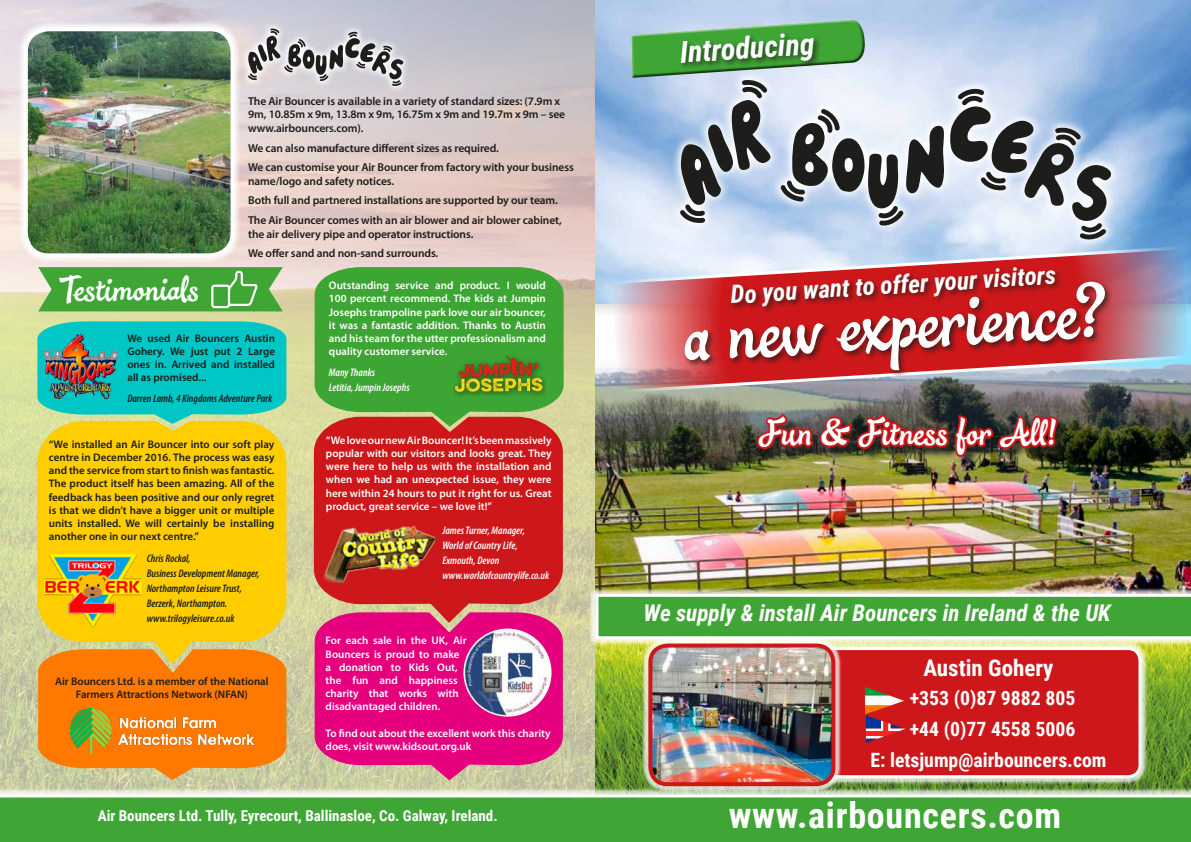
<style>
.page{position:relative;width:1191px;height:842px;background:#fff}
.page>*{position:absolute;margin:0;border:0;box-sizing:border-box;transform-origin:0 0}
.t1{font:78px "Ollie";color:#fff}
.t2{font:37.8px "Ollie";color:#fff}
.t3{font:700 36px "Roboto Condensed";letter-spacing:.02em;color:#fff}
.t4{font:36px "Ollie";color:#fff}
.t5{font:italic 700 30px "Roboto Condensed";color:#fff}
.t6{font:italic 700 25px "Roboto Condensed";color:#fff}
.t7{font:italic 700 23px "Roboto Condensed";color:#fff}
.t8{font:700 23px "Roboto Condensed";color:#fff}
.t9{font:700 19.7px/30.9px "Roboto Condensed";color:#fff;text-align:center}
.t10{font:700 15px "Roboto Condensed";color:#fff}
.t11{font:600 11.5px/19.5px "Myriad Pro";letter-spacing:-.01em;color:#1d1d1b}
.t12{font:600 11px/13.2px "Myriad Pro";color:#fff;text-align:justify}
.t13{font:600 11px/13.2px "Myriad Pro";color:#1d1d1b;text-align:justify}
.t14{font:italic 600 condensed 11px/15px "Myriad Pro";color:#1d1d1b}
.t15{font:italic 600 condensed 11px/15px "Myriad Pro";color:#fff}
</style>
<div class="page">
<img style="left:0;top:0;width:595px;height:788px">
<img style="left:595px;top:0;width:596px;height:788px">
<img style="left:595px;top:304px;width:596px;height:283px">
<img style="left:608px;top:245px;width:583px;height:149px">
<div style="left:682px;top:265px;width:431px;height:113px;background:#1d1d1b;opacity:.75"></div>
<div style="left:758px;top:416px;width:311px;height:53px;background:#1d1d1b;opacity:.75"></div>
<img style="left:755px;top:395px;width:304px;height:75px">
<div style="left:753px;top:640px;width:395px;height:145px;background:#fff;opacity:.75"></div>
<div style="left:761px;top:649px;width:379px;height:128px;background:#cd171a;border-radius:12px"></div>
<div style="left:760px;top:647px;width:381px;height:131px;border:3px solid #fff;border-radius:12px"></div>
<div style="left:589px;top:587px;width:602px;height:59px;background:#fff;opacity:.75"></div>
<svg style="left:595px;top:594px;width:596px;height:45px;background:#55af4c"></svg>
<svg style="left:865px;top:687px;width:40px;height:56px"></svg>
<div style="left:0;top:788px;width:1191px;height:54px;background:#fff;opacity:.75"></div>
<svg style="left:0;top:794px;width:1191px;height:48px;background:#4cab43"></svg>
<div style="left:642px;top:637px;width:200px;height:156px;background:#fff;opacity:.75"></div>
<img style="left:650px;top:645px;width:183px;height:139px">
<div style="left:648px;top:643px;width:187px;height:143px;border:4px solid #cd171a;border-radius:17px"></div>
<svg style="left:670px;top:70px;width:451px;height:180px;background:#c1d6ef"></svg>
<svg style="left:680px;top:80px;width:430px;height:159px;background:#a5b0bd"></svg>
<svg style="left:628px;top:18px;width:240px;height:62px;background:#88be97"></svg>
<div style="left:679px;top:31px;width:142px;height:40px;background:#1d1d1b;opacity:.75"></div>
<div style="left:17px;top:21px;width:224px;height:243px;background:#fff;opacity:.75"></div>
<img style="left:27px;top:29px;width:205px;height:226px">
<div style="left:24px;top:27px;width:210px;height:230px;border:4px solid #fff;border-radius:23px"></div>
<svg style="left:240px;top:21px;width:171px;height:73px;background:#d3cfd6"></svg>
<svg style="left:248px;top:29px;width:155px;height:57px;background:#adabaf"></svg>
<svg style="left:37px;top:424px;width:249px;height:240px;background:#fccd0a"></svg>
<svg style="left:37px;top:321px;width:249px;height:103px;background:#22c9bc"></svg>
<svg style="left:315px;top:267px;width:248px;height:150px;background:#47a83a"></svg>
<svg style="left:38px;top:649px;width:248px;height:131px;background:#f6871a"></svg>
<svg style="left:314px;top:417px;width:249px;height:206px;background:#cd2624"></svg>
<svg style="left:315px;top:612px;width:248px;height:168px;background:#e21c81"></svg>
<svg style="left:38px;top:267px;width:245px;height:44px;background:#4fab44"></svg>
<img style="left:44px;top:554px;width:97px;height:73px">
<img style="left:323px;top:526px;width:112px;height:57px">
<img style="left:70px;top:709px;width:184px;height:45px">
<img style="left:463px;top:628px;width:88px;height:89px;border-radius:44px">
<img style="left:43px;top:329px;width:75px;height:75px">
<img style="left:454px;top:355px;width:92px;height:40px">
<p class="t11" style="left:248px;top:94px;width:318px;line-height:13.8px">The Air Bouncer is available in a variety of standard sizes: (7.9m x<br>9m, 10.85m x 9m, 13.8m x 9m, 16.75m x 9m and 19.7m x 9m – see www.airbouncers.com).</p>
<p class="t11" style="left:248px;top:138px;width:327px">We can also manufacture different sizes as required.<br>We can customise your Air Bouncer from factory with your business</p>
<p class="t11" style="left:248px;top:172px;width:315px">name/logo and safety notices.<br>Both full and partnered installations are supported by our team.<br>The Air Bouncer comes with an air blower and air blower cabinet,</p>
<p class="t11" style="left:248px;top:224px;width:227px">the air delivery pipe and operator instructions.<br>We offer sand and non-sand surrounds.</p>
<h3 class="t4" style="left:59px;top:268px;width:142px">Testimonials</h3>
<p class="t13" style="left:127px;top:331px;width:149px">We used Air Bouncers Austin Gohery. We just put 2 Large ones in. Arrived and installed all as promised...</p>
<p class="t14" style="left:127px;top:391px;width:146px">Darren Lamb, 4 Kingdoms Adventure Park</p>
<p class="t13" style="left:49px;top:438px;width:227px">“We installed an Air Bouncer into our soft play centre in December 2016. The process was easy and the service from start to finish was fantastic.<br>The product itself has been amazing. All of the feedback has been positive and our only regret is that we didn’t have a bigger unit or multiple units installed. We will certainly be installing another one in our next centre.”</p>
<p class="t14" style="left:147px;top:551px;width:115px">Chris Rockal,<br>Business Development Manager,<br>Northampton Leisure Trust,<br>Berzerk, Northampton. www.trilogyleisure.co.uk</p>
<p class="t13" style="left:55px;top:674px;width:215px;text-align:center">Air Bouncers Ltd. is a member of the National<br>Farmers Attractions Network (NFAN)</p>
<p class="t12" style="left:329px;top:279px;width:218px">Outstanding service and product. I would 100 percent recommend. The kids at Jumpin Josephs trampoline park love our air bouncer, it was a fantastic addition. Thanks to Austin and his team for the utter professionalism and quality customer service.</p>
<p class="t15" style="left:329px;top:365px;width:82px">Many Thanks<br>Letitia, Jumpin Josephs</p>
<p class="t12" style="left:326px;top:434px;width:227px">“We love our new Air Bouncer! It’s been massively popular with our visitors and looks great. They were here to help us with the installation and when we had an unexpected issue, they were here within 24 hours to put it right for us. Great product, great service – we love it!”</p>
<p class="t15" style="left:442px;top:523px;width:108px">James Turner, Manager,<br>World of Country Life,<br>Exmouth, Devon www.worldofcountrylife.co.uk</p>
<p class="t12" style="left:325px;top:634px;width:143px;text-align:left">For each sale in the UK, Air<br>Bouncers is proud to make a donation to Kids Out, the fun and happiness charity that works with disadvantaged children.</p>
<p class="t12" style="left:325px;top:727px;width:227px">To find out about the excellent work this charity does, visit www.kidsout.org.uk</p>
<h3 class="t5" style="left:678px;top:31px;width:136px;rotate:-4deg">Introducing</h3>
<h3 class="t6" style="left:729px;top:275px;width:327px;rotate:-3deg">Do you want to offer your visitors</h3>
<h1 class="t1" style="left:681px;top:292px;width:425px;rotate:-4deg">a new experience?</h1>
<h2 class="t2" style="left:758px;top:410px;width:298px">Fun &amp; Fitness for All!</h2>
<h3 class="t7" style="left:643px;top:597px;width:468px">We supply &amp; install Air Bouncers in Ireland &amp; the UK</h3>
<h3 class="t8" style="left:923px;top:651px;width:132px">Austin Gohery</h3>
<h3 class="t9" style="left:870px;top:681px;width:238px">+353 (0)87 9882 805<br>+44 (0)77 4558 5006<br>E: letsjump@airbouncers.com</h3>
<h3 class="t10" style="left:98px;top:805px;width:401px">Air Bouncers Ltd. Tully, Eyrecourt, Ballinasloe, Co. Galway, Ireland.</h3>
<h3 class="t3" style="left:728px;top:790px;width:334px">www.airbouncers.com</h3>
</div>
